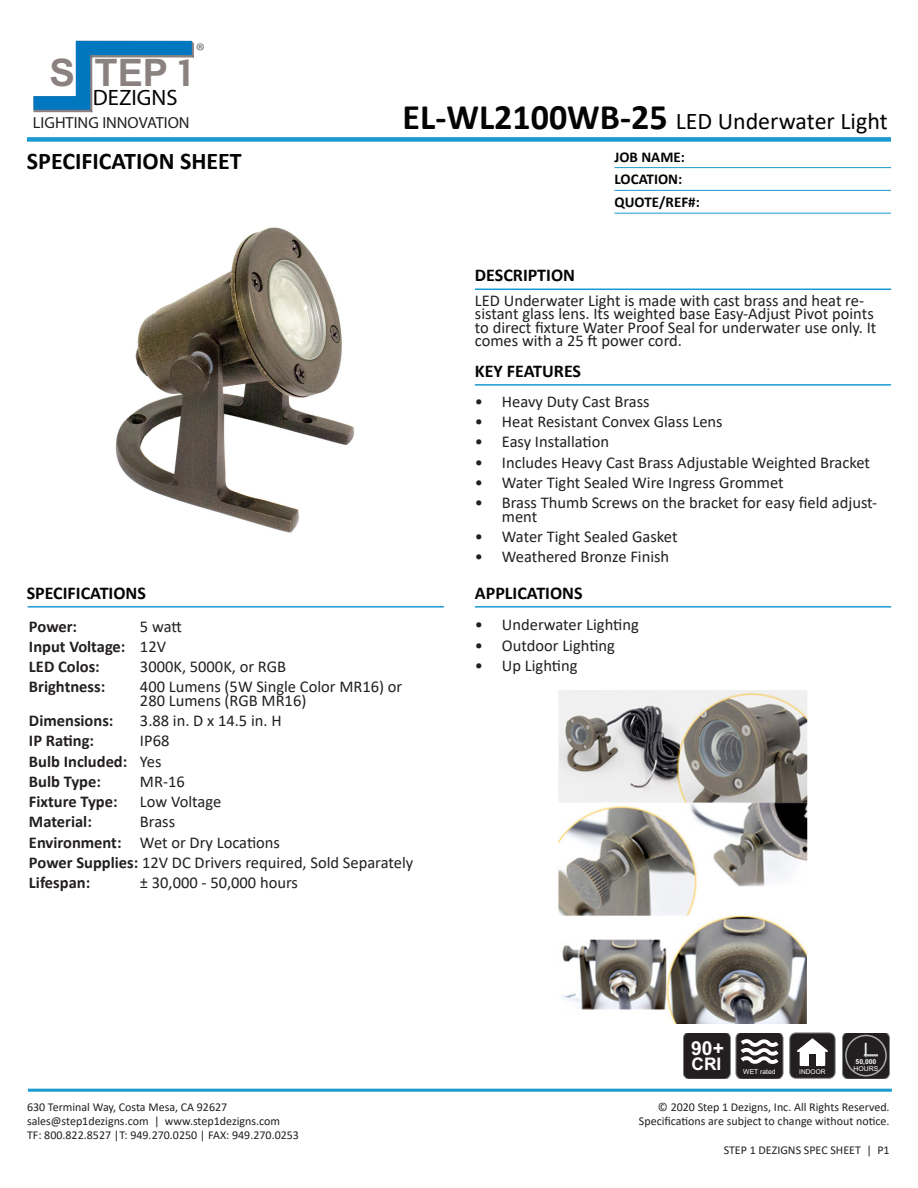
<style>
.page{position:relative;width:918px;height:1188px;background:#fff}
.page>*{position:absolute;margin:0;border:0;box-sizing:border-box;transform-origin:0 0}
.t1{font:700 37.95px "Arial";color:#8b8180}
.t2{font:24px "Calibri";color:#040503}
.t3{font:700 24px "Calibri";color:#040503}
.t4{font:22.35px "Avenir Next";color:#040503}
.t5{font:21.45px "Avenir Next";color:#6c6d70}
.t6{font:700 19.35px "Arial";color:#fff}
.t7{font:700 18px "Calibri";color:#040503}
.t8{font:700 17.4px "Arial";color:#fff}
.t9{font:16.5px/13.5px "Calibri";color:#231f20}
.t10{font:700 16.5px "Calibri";color:#231f20}
.t11{font:16.05px "Avenir Next";color:#231f20}
.t12{font:700 15px "Calibri";color:#040503}
.t13{font:12px "Calibri";color:#231f20}
.t14{font:700 6.9px/7.2px "Arial";color:#fff}
.t15{font:6.9px "Arial";color:#fff}
.t16{font:6.6px "Arial";color:#fff}
.s1{font-family:"COUTURE"}
.s2{font-weight:700;font-size:36px}
.s3{font-weight:400}
.s4{font-weight:700}
</style>
<div class="page">
<svg style="left:683px;top:1033px;width:100px;height:45px;background:#484445"></svg>
<svg style="left:842px;top:1033px;width:48px;height:45px;background:#383537"></svg>
<div style="left:790px;top:1033px;width:45px;height:45px;background:#231f20;border-radius:6px"></div>
<div style="left:790px;top:1033px;width:45px;height:45px;border:1px solid #808285;border-radius:6px"></div>
<svg style="left:797px;top:1038px;width:31px;height:14px"></svg>
<div style="left:800px;top:1051px;width:25px;height:15px;background:#fff"></div>
<div style="left:809px;top:1055px;width:6px;height:11px;background:#231f20"></div>
<svg style="left:33px;top:41px;width:161px;height:72px"></svg>
<img style="left:115px;top:227px;width:239px;height:306px">
<img style="left:558px;top:690px;width:250px;height:334px">
<hr style="left:28px;top:1089px;width:864px;height:3px;background:#1999d0">
<div style="left:27px;top:137px;width:864px;height:5px;background:#1999d0"></div>
<hr style="left:28px;top:606px;width:416px;height:2px;background:#1999d0">
<hr style="left:615px;top:167px;width:276px;height:1px;background:#1c99d0">
<hr style="left:615px;top:190px;width:276px;height:1px;background:#1c99d0">
<hr style="left:615px;top:213px;width:276px;height:1px;background:#1c99d0">
<hr style="left:475px;top:606px;width:416px;height:2px;background:#1999d0">
<hr style="left:475px;top:384px;width:416px;height:2px;background:#1999d0">
<hr style="left:475px;top:289px;width:416px;height:1px;background:#1999d0">
<p class="t1" style="left:50px;top:46px;width:142px">S TEP <span class="s1">1</span></p>
<p class="t4" style="left:93px;top:84px;width:86px">DEZIGNS</p>
<p class="t11" style="left:33px;top:113px;width:158px">LIGHTING INNOVATION</p>
<p class="t5" style="left:196px;top:38px;width:11px">®</p>
<p class="t3" style="left:27px;top:144px;width:216px">SPECIFICATION SHEET</p>
<p class="t7" style="left:27px;top:580px;width:121px">SPECIFICATIONS</p>
<p class="t2" style="left:403px;top:105px;width:487px"><span class="s2">EL-WL2100WB-25</span> LED Underwater Light</p>
<p class="t7" style="left:475px;top:262px;width:102px">DESCRIPTION</p>
<p class="t12" style="left:615px;top:146px;width:72px">JOB NAME:</p>
<p class="t12" style="left:615px;top:169px;width:69px">LOCATION:</p>
<p class="t12" style="left:615px;top:192px;width:87px">QUOTE/REF#:</p>
<p class="t9" style="left:475px;top:293px;width:403px">LED Underwater Light is made with cast brass and heat re&shy;sistant glass lens. Its weighted base Easy-Adjust Pivot points to direct fixture Water Proof Seal for underwater use only. It comes with a 25 ft power cord.</p>
<p class="t7" style="left:475px;top:358px;width:108px">KEY FEATURES</p>
<p class="t9" style="left:475px;top:394px;width:176px">• Heavy Duty Cast Brass</p>
<p class="t9" style="left:475px;top:415px;width:249px">• Heat Resistant Convex Glass Lens</p>
<p class="t9" style="left:475px;top:435px;width:136px">• Easy Installation</p>
<p class="t9" style="left:475px;top:455px;width:397px">• Includes Heavy Cast Brass Adjustable Weighted Bracket</p>
<p class="t9" style="left:475px;top:475px;width:310px">• Water Tight Sealed Wire Ingress Grommet</p>
<p class="t9" style="left:502px;top:496px;width:377px;text-indent:-27px">• Brass Thumb Screws on the bracket for easy field adjust&shy;ment</p>
<p class="t9" style="left:475px;top:529px;width:204px">• Water Tight Sealed Gasket</p>
<p class="t9" style="left:475px;top:550px;width:196px">• Weathered Bronze Finish</p>
<p class="t7" style="left:475px;top:580px;width:109px">APPLICATIONS</p>
<p class="t10" style="left:29px;top:614px;width:50px">Power:</p>
<p class="t9" style="left:140px;top:619px;width:43px">5 watt</p>
<p class="t10" style="left:29px;top:635px;width:139px">Input Voltage: <span class="s3">12V</span></p>
<p class="t10" style="left:29px;top:655px;width:72px">LED Colos:</p>
<p class="t9" style="left:140px;top:659px;width:148px">3000K, 5000K, or RGB</p>
<p class="t10" style="left:29px;top:675px;width:78px">Brightness:</p>
<p class="t9" style="left:140px;top:680px;width:264px">400 Lumens (5W Single Color MR16) or<br>280 Lumens (RGB MR16)</p>
<p class="t10" style="left:29px;top:709px;width:86px">Dimensions:</p>
<p class="t9" style="left:140px;top:713px;width:143px">3.88 in. D x 14.5 in. H</p>
<p class="t10" style="left:29px;top:729px;width:67px">IP Rating:</p>
<p class="t9" style="left:140px;top:734px;width:31px">IP68</p>
<p class="t10" style="left:29px;top:749px;width:134px">Bulb Included: <span class="s3">Yes</span></p>
<p class="t10" style="left:29px;top:770px;width:73px">Bulb Type:</p>
<p class="t9" style="left:140px;top:774px;width:46px">MR-16</p>
<p class="t10" style="left:29px;top:790px;width:90px">Fixture Type:</p>
<p class="t9" style="left:140px;top:794px;width:83px">Low Voltage</p>
<p class="t10" style="left:29px;top:810px;width:64px">Material:</p>
<p class="t9" style="left:140px;top:815px;width:37px">Brass</p>
<p class="t9" style="left:29px;top:835px;width:253px"><span class="s4">Environment:</span> Wet or Dry Locations</p>
<p class="t9" style="left:29px;top:855px;width:386px"><span class="s4">Power Supplies:</span> 12V DC Drivers required, Sold Separately</p>
<p class="t10" style="left:29px;top:871px;width:63px">Lifespan:</p>
<p class="t9" style="left:140px;top:875px;width:160px">± 30,000 - 50,000 hours</p>
<p class="t13" style="left:27px;top:1098px;width:202px">630 Terminal Way, Costa Mesa, CA 92627</p>
<p class="t13" style="left:27px;top:1113px;width:255px">sales@step1dezigns.com | www.step1dezigns.com</p>
<p class="t13" style="left:27px;top:1127px;width:274px">TF: 800.822.8527 |T: 949.270.0250 | FAX: 949.270.0253</p>
<p class="t9" style="left:475px;top:618px;width:166px">• Underwater Lighting</p>
<p class="t9" style="left:475px;top:638px;width:142px">• Outdoor Lighting</p>
<p class="t9" style="left:475px;top:658px;width:104px">• Up Lighting</p>
<p class="t6" style="left:691px;top:1035px;width:34px">90+</p>
<p class="t8" style="left:692px;top:1052px;width:31px">CRI</p>
<p class="t14" style="left:854px;top:1058px;width:26px">50,000<br><span class="s3">HOURS</span></p>
<p class="t16" style="left:799px;top:1067px;width:28px">INDOOR</p>
<p class="t15" style="left:743px;top:1067px;width:34px">WET rated</p>
<p class="t13" style="left:658px;top:1098px;width:233px">© 2020 Step 1 Dezigns, Inc. All Rights Reserved.</p>
<p class="t13" style="left:639px;top:1113px;width:252px">Specifications are subject to change without notice.</p>
<p class="t13" style="left:724px;top:1141px;width:167px">STEP 1 DEZIGNS SPEC SHEET | P1</p>
</div>
